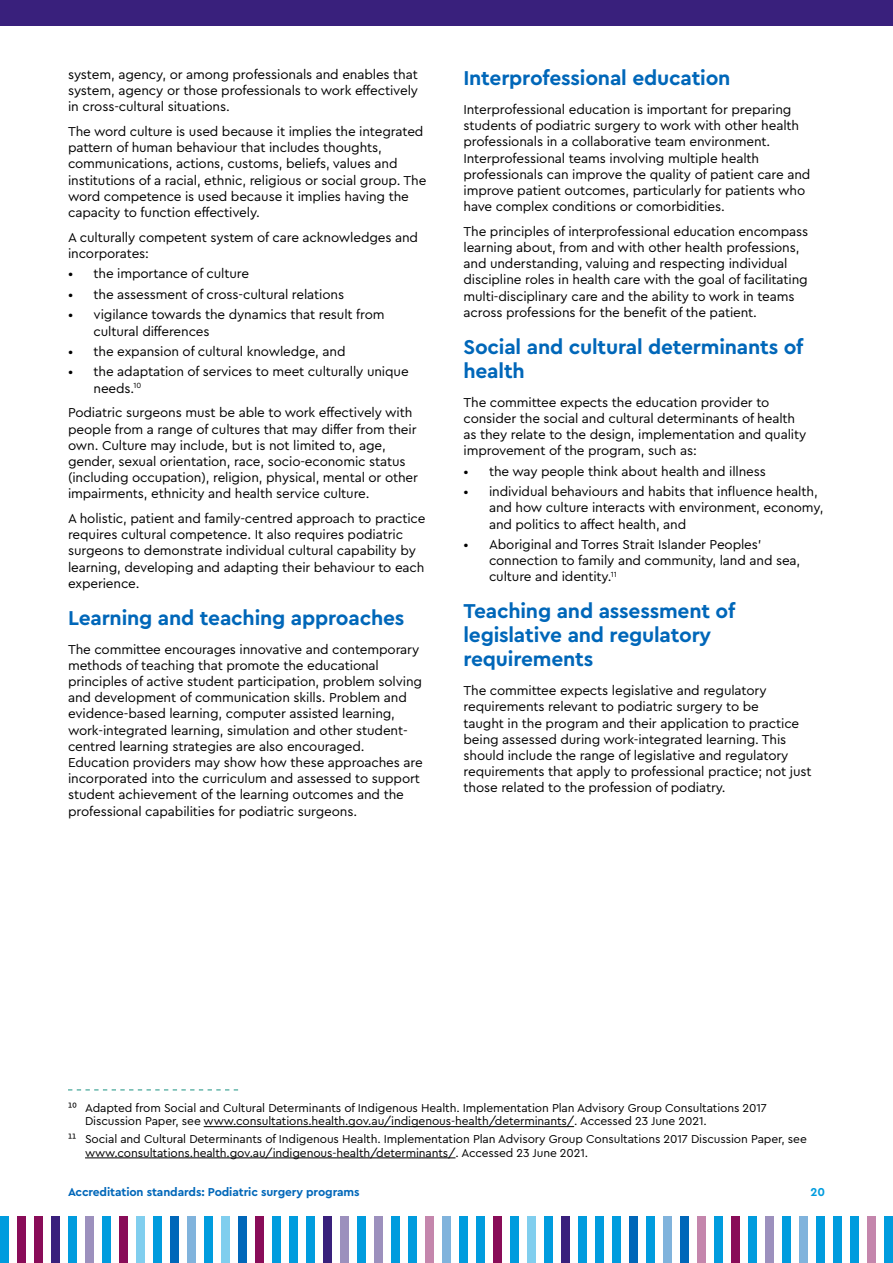
<style>
.page{position:relative;width:893px;height:1263px;background:#fff}
.page>*{position:absolute;margin:0;border:0;box-sizing:border-box;transform-origin:0 0}
.t1{font:700 21px/24px "Cera Pro";letter-spacing:-.01em;color:#0067b9}
.t2{font:13.5px/16.2px "Cera Pro";letter-spacing:-.01em;color:#000}
.t3{font:12px/13.5px "Cera Pro";letter-spacing:-.01em;color:#000}
.t4{font:700 12px "Cera Pro";letter-spacing:-.01em;color:#0067b9}
.t5{font:700 12px "Cera Pro";color:#009cde}
</style>
<div class="page">
<div style="left:0;top:1216px;width:9px;height:47px;background:#009cde"></div>
<div style="left:544px;top:1216px;width:9px;height:47px;background:#009cde"></div>
<div style="left:272px;top:1216px;width:9px;height:47px;background:#009cde"></div>
<div style="left:816px;top:1216px;width:9px;height:47px;background:#009cde"></div>
<div style="left:136px;top:1216px;width:9px;height:47px;background:#80ceee"></div>
<div style="left:680px;top:1216px;width:9px;height:47px;background:#0067b9"></div>
<div style="left:408px;top:1216px;width:9px;height:47px;background:#009cde"></div>
<div style="left:68px;top:1216px;width:9px;height:47px;background:#009cde"></div>
<div style="left:612px;top:1216px;width:9px;height:47px;background:#009cde"></div>
<div style="left:340px;top:1216px;width:9px;height:47px;background:#9c90bd"></div>
<div style="left:204px;top:1216px;width:9px;height:47px;background:#009cde"></div>
<div style="left:748px;top:1216px;width:9px;height:47px;background:#009cde"></div>
<div style="left:476px;top:1216px;width:9px;height:47px;background:#009cde"></div>
<div style="left:34px;top:1216px;width:9px;height:47px;background:#890c58"></div>
<div style="left:578px;top:1216px;width:9px;height:47px;background:#009cde"></div>
<div style="left:306px;top:1216px;width:9px;height:47px;background:#009cde"></div>
<div style="left:850px;top:1216px;width:9px;height:47px;background:#009cde"></div>
<div style="left:170px;top:1216px;width:9px;height:47px;background:#0067b9"></div>
<div style="left:714px;top:1216px;width:9px;height:47px;background:#009cde"></div>
<div style="left:442px;top:1216px;width:9px;height:47px;background:#80b3dc"></div>
<div style="left:102px;top:1216px;width:9px;height:47px;background:#009cde"></div>
<div style="left:646px;top:1216px;width:9px;height:47px;background:#009cde"></div>
<div style="left:374px;top:1216px;width:9px;height:47px;background:#9c90bd"></div>
<div style="left:238px;top:1216px;width:9px;height:47px;background:#0067b9"></div>
<div style="left:782px;top:1216px;width:9px;height:47px;background:#009cde"></div>
<div style="left:510px;top:1216px;width:9px;height:47px;background:#009cde"></div>
<div style="left:17px;top:1216px;width:9px;height:47px;background:#890c58"></div>
<div style="left:561px;top:1216px;width:9px;height:47px;background:#39207c"></div>
<div style="left:289px;top:1216px;width:9px;height:47px;background:#009cde"></div>
<div style="left:833px;top:1216px;width:9px;height:47px;background:#009cde"></div>
<div style="left:153px;top:1216px;width:9px;height:47px;background:#009cde"></div>
<div style="left:697px;top:1216px;width:9px;height:47px;background:#c486ac"></div>
<div style="left:425px;top:1216px;width:9px;height:47px;background:#c486ac"></div>
<div style="left:85px;top:1216px;width:9px;height:47px;background:#9c90bd"></div>
<div style="left:629px;top:1216px;width:9px;height:47px;background:#0067b9"></div>
<div style="left:357px;top:1216px;width:9px;height:47px;background:#009cde"></div>
<div style="left:221px;top:1216px;width:9px;height:47px;background:#80ceee"></div>
<div style="left:765px;top:1216px;width:9px;height:47px;background:#9c90bd"></div>
<div style="left:493px;top:1216px;width:9px;height:47px;background:#890c58"></div>
<div style="left:51px;top:1216px;width:9px;height:47px;background:#39207c"></div>
<div style="left:595px;top:1216px;width:9px;height:47px;background:#009cde"></div>
<div style="left:323px;top:1216px;width:9px;height:47px;background:#39207c"></div>
<div style="left:867px;top:1216px;width:9px;height:47px;background:#c486ac"></div>
<div style="left:884px;top:1216px;width:9px;height:47px;background:#009cde"></div>
<div style="left:187px;top:1216px;width:9px;height:47px;background:#80b3dc"></div>
<div style="left:731px;top:1216px;width:9px;height:47px;background:#890c58"></div>
<div style="left:459px;top:1216px;width:9px;height:47px;background:#009cde"></div>
<div style="left:119px;top:1216px;width:9px;height:47px;background:#890c58"></div>
<div style="left:663px;top:1216px;width:9px;height:47px;background:#80b3dc"></div>
<div style="left:391px;top:1216px;width:9px;height:47px;background:#009cde"></div>
<div style="left:255px;top:1216px;width:9px;height:47px;background:#890c58"></div>
<div style="left:799px;top:1216px;width:9px;height:47px;background:#80b3dc"></div>
<div style="left:527px;top:1216px;width:9px;height:47px;background:#80ceee"></div>
<div style="left:0;top:0;width:893px;height:26px;background:#39207c"></div>
<svg style="left:68px;top:1089px;width:170px;height:1px"></svg>
<hr style="left:204px;top:1126px;width:370px;height:1px;background:#000">
<hr style="left:85px;top:1157px;width:370px;height:1px;background:#000">
<p class="t2" style="left:68px;top:66px;width:352px;text-align:justify">system, agency, or among professionals and enables that system, agency or those professionals to work effectively in cross-cultural situations.</p>
<p class="t2" style="left:68px;top:123px;width:360px">The word culture is used because it implies the integrated pattern of human behaviour that includes thoughts, communications, actions, customs, beliefs, values and institutions of a racial, ethnic, religious or social group. The word competence is used because it implies having the capacity to function effectively.</p>
<p class="t2" style="left:68px;top:229px;width:352px">A culturally competent system of care acknowledges and incorporates:</p>
<p class="t2" style="left:68px;top:265px;width:183px">• the importance of culture</p>
<p class="t2" style="left:68px;top:286px;width:278px">• the assessment of cross-cultural relations</p>
<p class="t2" style="left:94px;top:306px;width:293px;text-indent:-26px">• vigilance towards the dynamics that result from cultural differences</p>
<p class="t2" style="left:68px;top:343px;width:279px">• the expansion of cultural knowledge, and</p>
<p class="t2" style="left:94px;top:363px;width:317px;text-indent:-26px">• the adaptation of services to meet culturally unique needs.<sup>10</sup></p>
<p class="t2" style="left:68px;top:404px;width:352px">Podiatric surgeons must be able to work effectively with people from a range of cultures that may differ from their own. Culture may include, but is not limited to, age, gender, sexual orientation, race, socio-economic status (including occupation), religion, physical, mental or other impairments, ethnicity and health service culture.</p>
<p class="t2" style="left:68px;top:510px;width:359px">A holistic, patient and family-centred approach to practice requires cultural competence. It also requires podiatric surgeons to demonstrate individual cultural capability by learning, developing and adapting their behaviour to each experience.</p>
<h1 class="t1" style="left:68px;top:605px;width:338px">Learning and teaching approaches</h1>
<p class="t2" style="left:68px;top:640px;width:356px">The committee encourages innovative and contemporary methods of teaching that promote the educational principles of active student participation, problem solving and development of communication skills. Problem and evidence-based learning, computer assisted learning, work-integrated learning, simulation and other student&shy;centred learning strategies are also encouraged.<br>Education providers may show how these approaches are incorporated into the curriculum and assessed to support student achievement of the learning outcomes and the professional capabilities for podiatric surgeons.</p>
<h1 class="t1" style="left:463px;top:65px;width:268px">Interprofessional education</h1>
<p class="t2" style="left:463px;top:101px;width:348px">Interprofessional education is important for preparing students of podiatric surgery to work with other health professionals in a collaborative team environment.<br>Interprofessional teams involving multiple health professionals can improve the quality of patient care and improve patient outcomes, particularly for patients who have complex conditions or comorbidities.</p>
<p class="t2" style="left:463px;top:223px;width:346px">The principles of interprofessional education encompass learning about, from and with other health professions, and understanding, valuing and respecting individual discipline roles in health care with the goal of facilitating multi-disciplinary care and the ability to work in teams across professions for the benefit of the patient.</p>
<h1 class="t1" style="left:463px;top:334px;width:341px">Social and cultural determinants of health</h1>
<p class="t2" style="left:463px;top:393px;width:344px">The committee expects the education provider to consider the social and cultural determinants of health as they relate to the design, implementation and quality improvement of the program, such as:</p>
<p class="t2" style="left:463px;top:462px;width:304px">• the way people think about health and illness</p>
<p class="t2" style="left:489px;top:483px;width:336px;text-indent:-26px">• individual behaviours and habits that influence health, and how culture interacts with environment, economy, and politics to affect health, and</p>
<p class="t2" style="left:489px;top:536px;width:313px;text-indent:-26px">• Aboriginal and Torres Strait Islander Peoples’ connection to family and community, land and sea, culture and identity.<sup>11</sup></p>
<h1 class="t1" style="left:463px;top:598px;width:273px">Teaching and assessment of legislative and regulatory requirements</h1>
<p class="t2" style="left:463px;top:682px;width:350px">The committee expects legislative and regulatory requirements relevant to podiatric surgery to be<br>taught in the program and their application to practice being assessed during work-integrated learning. This should include the range of legislative and regulatory requirements that apply to professional practice; not just those related to the profession of podiatry.</p>
<p class="t3" style="left:85px;top:1100px;width:683px;text-indent:-17px">10 Adapted from Social and Cultural Determinants of Indigenous Health. Implementation Plan Advisory Group Consultations 2017<br>Discussion Paper, see www.consultations.health.gov.au/indigenous-health/determinants/. Accessed 23 June 2021.</p>
<p class="t3" style="left:85px;top:1132px;width:723px;text-indent:-17px">11 Social and Cultural Determinants of Indigenous Health. Implementation Plan Advisory Group Consultations 2017 Discussion Paper, see www.consultations.health.gov.au/indigenous-health/determinants/. Accessed 23 June 2021.</p>
<p class="t4" style="left:68px;top:1184px;width:293px">Accreditation standards: Podiatric surgery programs</p>
<p class="t5" style="left:810px;top:1184px;width:16px">20</p>
</div>
